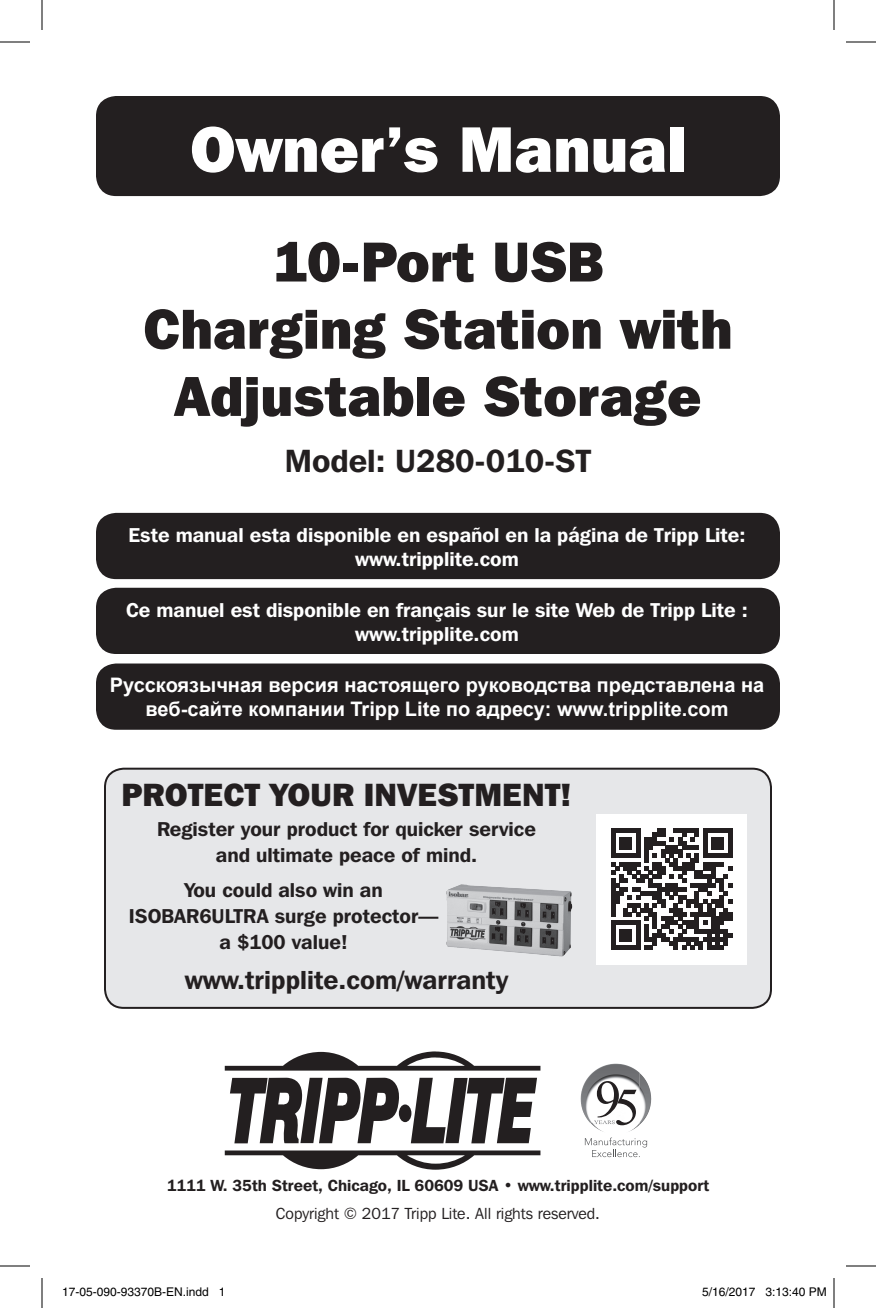
<style>
.page{position:relative;width:876px;height:1308px;background:#fff}
.page>*{position:absolute;margin:0;border:0;box-sizing:border-box;transform-origin:0 0}
.t1{font:800 64px "Franklin Gothic IT Cby BT";color:#fff}
.t2{font:800 56px/67.2px "Franklin Gothic IT Cby BT";color:#231f20;text-align:center}
.t3{font:800 32px "Franklin Gothic IT Cby BT";color:#231f20}
.t4{font:600 32px "Franklin Gothic IT Cby BT";color:#231f20}
.t5{font:600 26px "Franklin Gothic IT Cby BT";color:#231f20}
.t6{font:600 20px/24px "Franklin Gothic IT Cby BT";color:#fff;text-align:center}
.t7{font:600 20px/26px "Franklin Gothic IT Cby BT";color:#231f20;text-align:center}
.t8{font:700 20px/24px "Arial";color:#fff;text-align:center}
.t9{font:600 16px "Franklin Gothic IT Cby BT";color:#231f20}
.t10{font:16px "Franklin Gothic IT Cby BT";color:#231f20}
.t11{font:12px "Helvetica";color:#000}
</style>
<div class="page">
<div style="left:96px;top:96px;width:684px;height:100px;background:#231f20;border-radius:20px"></div>
<div style="left:96px;top:513px;width:684px;height:66px;background:#231f20;border-radius:20px"></div>
<div style="left:96px;top:588px;width:684px;height:66px;background:#231f20;border-radius:20px"></div>
<div style="left:96px;top:664px;width:684px;height:66px;background:#231f20;border-radius:20px"></div>
<div style="left:105px;top:769px;width:666px;height:239px;background:#e6e7e9;border-radius:19px"></div>
<div style="left:104px;top:768px;width:668px;height:241px;border:2px solid #231f20;border-radius:19px"></div>
<img style="left:446px;top:884px;width:44px;height:66px">
<div style="left:596px;top:814px;width:151px;height:151px;background:#fff"></div>
<svg style="left:611px;top:829px;width:121px;height:121px"></svg>
<div style="left:399px;top:1104px;width:12px;height:18px;background:#231f20;border-radius:50%"></div>
<svg style="left:230px;top:1078px;width:170px;height:65px"></svg>
<svg style="left:411px;top:1078px;width:126px;height:65px"></svg>
<svg style="left:225px;top:1051px;width:315px;height:20px"></svg>
<svg style="left:225px;top:1151px;width:315px;height:19px"></svg>
<img style="left:585px;top:1064px;width:29px;height:19px">
<img style="left:639px;top:1079px;width:12px;height:46px">
<img style="left:591px;top:1123px;width:42px;height:9px">
<svg style="left:585px;top:1138px;width:62px;height:19px"></svg>
<svg style="left:597px;top:1081px;width:40px;height:44px"></svg>
<hr style="left:0;top:42px;width:30px;height:1px;background:#000">
<hr style="left:846px;top:42px;width:30px;height:1px;background:#000">
<hr style="left:0;top:1266px;width:30px;height:1px;background:#000">
<hr style="left:846px;top:1266px;width:30px;height:1px;background:#000">
<hr style="left:42px;top:0;width:1px;height:30px;background:#000">
<hr style="left:42px;top:1278px;width:1px;height:30px;background:#000">
<hr style="left:834px;top:0;width:1px;height:30px;background:#000">
<hr style="left:834px;top:1278px;width:1px;height:30px;background:#000">
<div style="left:111px;top:1288px;width:5px;height:8px;border:1px solid #fff;border-radius:50%"></div>
<div style="left:110px;top:1287px;width:7px;height:10px;border:1px solid #fff;border-radius:50%"></div>
<p class="t1" style="left:190px;top:108px;width:497px">Owner’s Manual</p>
<p class="t2" style="left:143px;top:227px;width:591px">10-Port USB<br>Charging Station with<br>Adjustable Storage</p>
<p class="t4" style="left:285px;top:441px;width:308px">Model: U280-010-ST</p>
<p class="t6" style="left:129px;top:523px;width:619px">Este manual esta disponible en español en la página de Tripp Lite: www.tripplite.com</p>
<p class="t6" style="left:126px;top:597px;width:623px">Ce manuel est disponible en français sur le site Web de Tripp Lite : www.tripplite.com</p>
<p class="t8" style="left:110px;top:674px;width:656px">Русскоязычная версия настоящего руководства представлена на веб-сайте компании Tripp Lite по адресу: www.tripplite.com</p>
<p class="t3" style="left:122px;top:774px;width:452px">PROTECT YOUR INVESTMENT!</p>
<p class="t7" style="left:157px;top:815px;width:380px">Register your product for quicker service and ultimate peace of mind.</p>
<p class="t7" style="left:129px;top:876px;width:311px">You could also win an<br>ISOBAR6ULTRA surge protector— a $100 value!</p>
<p class="t5" style="left:185px;top:963px;width:325px">www.tripplite.com/warranty</p>
<p class="t9" style="left:167px;top:1175px;width:544px">1111 W. 35th Street, Chicago, IL 60609 USA • www.tripplite.com/support</p>
<p class="t10" style="left:276px;top:1204px;width:326px">Copyright © 2017 Tripp Lite. All rights reserved.</p>
<p class="t11" style="left:62px;top:1285px;width:165px">17-05-090-93370B-EN.indd 1</p>
<p class="t11" style="left:702px;top:1285px;width:126px">5/16/2017 3:13:40 PM</p>
</div>
